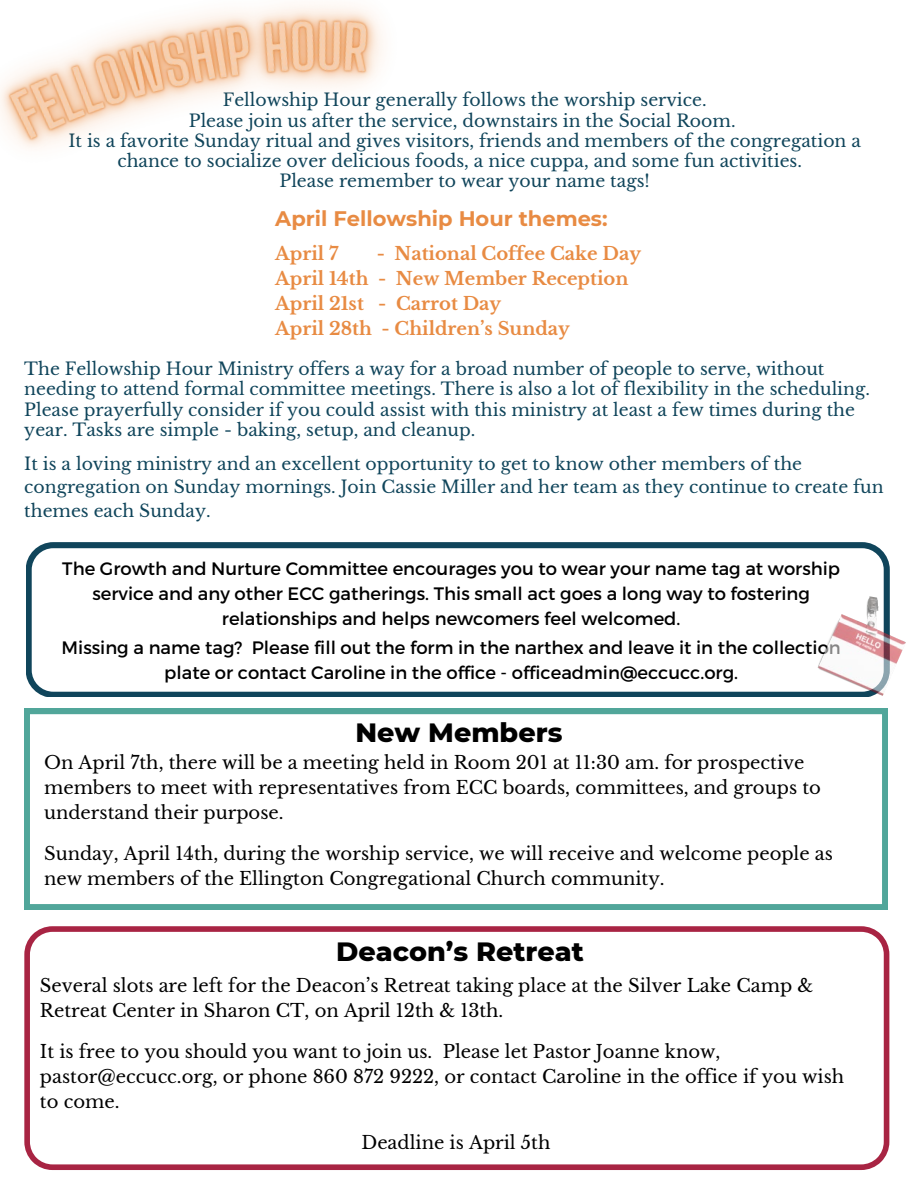
<style>
.page{position:relative;width:918px;height:1188px;background:#fff}
.page>*{position:absolute;margin:0;border:0;box-sizing:border-box;transform-origin:0 0}
.t1{font:800 27px "Montserrat";color:#000}
.t2{font:700 21px "Montserrat";color:#e88b43}
.t3{font:18px/25px "Libre Baskerville";color:#000}
.t4{font:18px/25px "Montserrat";color:#000;text-align:center}
.t5{font:700 18px/24.9px "Libre Baskerville";color:#e88b43}
.t6{font:17.25px/20.1px "Libre Baskerville";color:#10455b}
</style>
<div class="page">
<img style="left:0;top:5px;width:383px;height:143px">
<svg style="left:24px;top:709px;width:863px;height:201px"></svg>
<svg style="left:26px;top:543px;width:863px;height:154px"></svg>
<img style="left:817px;top:596px;width:89px;height:99px">
<svg style="left:24px;top:926px;width:865px;height:244px"></svg>
<p class="t6" style="left:223px;top:90px;width:485px">Fellowship Hour generally follows the worship service.</p>
<p class="t6" style="left:189px;top:111px;width:548px">Please join us after the service, downstairs in the Social Room.</p>
<h3 class="t6" style="left:68px;top:131px;width:794px;text-align:center">It is a favorite Sunday ritual and gives visitors, friends and members of the congregation a chance to socialize over delicious foods, a nice cuppa, and some fun activities.</h3>
<h4 class="t6" style="left:280px;top:171px;width:372px">Please remember to wear your name tags!</h4>
<p class="t2" style="left:275px;top:205px;width:334px">April Fellowship Hour themes:</p>
<p class="t5" style="left:275px;top:241px;width:65px">April 7</p>
<p class="t5" style="left:275px;top:241px;width:367px;text-indent:101px">- National Coffee Cake Day<br>April 14th - New Member Reception<br>April 21st - Carrot Day<br>April 28th - Children’s Sunday</p>
<p class="t6" style="left:24px;top:359px;width:847px">The Fellowship Hour Ministry offers a way for a broad number of people to serve, without needing to attend formal committee meetings. There is also a lot of flexibility in the scheduling.<br>Please prayerfully consider if you could assist with this ministry at least a few times during the year. Tasks are simple - baking, setup, and cleanup.</p>
<p class="t6" style="left:24px;top:452px;width:861px;line-height:23.5px">It is a loving ministry and an excellent opportunity to get to know other members of the congregation on Sunday mornings. Join Cassie Miller and her team as they continue to create fun themes each Sunday.</p>
<p class="t4" style="left:62px;top:555px;width:779px">The Growth and Nurture Committee encourages you to wear your name tag at worship service and any other ECC gatherings. This small act goes a long way to fostering relationships and helps newcomers feel welcomed.</p>
<p class="t4" style="left:62px;top:634px;width:781px">Missing a name tag? Please fill out the form in the narthex and leave it in the collection plate or contact Caroline in the office - officeadmin@eccucc.org.</p>
<p class="t1" style="left:356px;top:716px;width:208px">New Members</p>
<h2 class="t3" style="left:44px;top:750px;width:778px">On April 7th, there will be a meeting held in Room 201 at 11:30 am. for prospective members to meet with representatives from ECC boards, committees, and groups to understand their purpose.</h2>
<p class="t3" style="left:44px;top:841px;width:791px">Sunday, April 14th, during the worship service, we will receive and welcome people as new members of the Ellington Congregational Church community.</p>
<p class="t1" style="left:336px;top:935px;width:249px">Deacon’s Retreat</p>
<p class="t3" style="left:40px;top:973px;width:775px">Several slots are left for the Deacon’s Retreat taking place at the Silver Lake Camp &amp;<br>Retreat Center in Sharon CT, on April 12th &amp; 13th.</p>
<h2 class="t3" style="left:40px;top:1039px;width:806px">It is free to you should you want to join us. Please let Pastor Joanne know, pastor@eccucc.org, or phone 860 872 9222, or contact Caroline in the office if you wish</h2>
<p class="t3" style="left:40px;top:1089px;width:81px">to come.</p>
<p class="t3" style="left:361px;top:1130px;width:190px">Deadline is April 5th</p>
</div>
